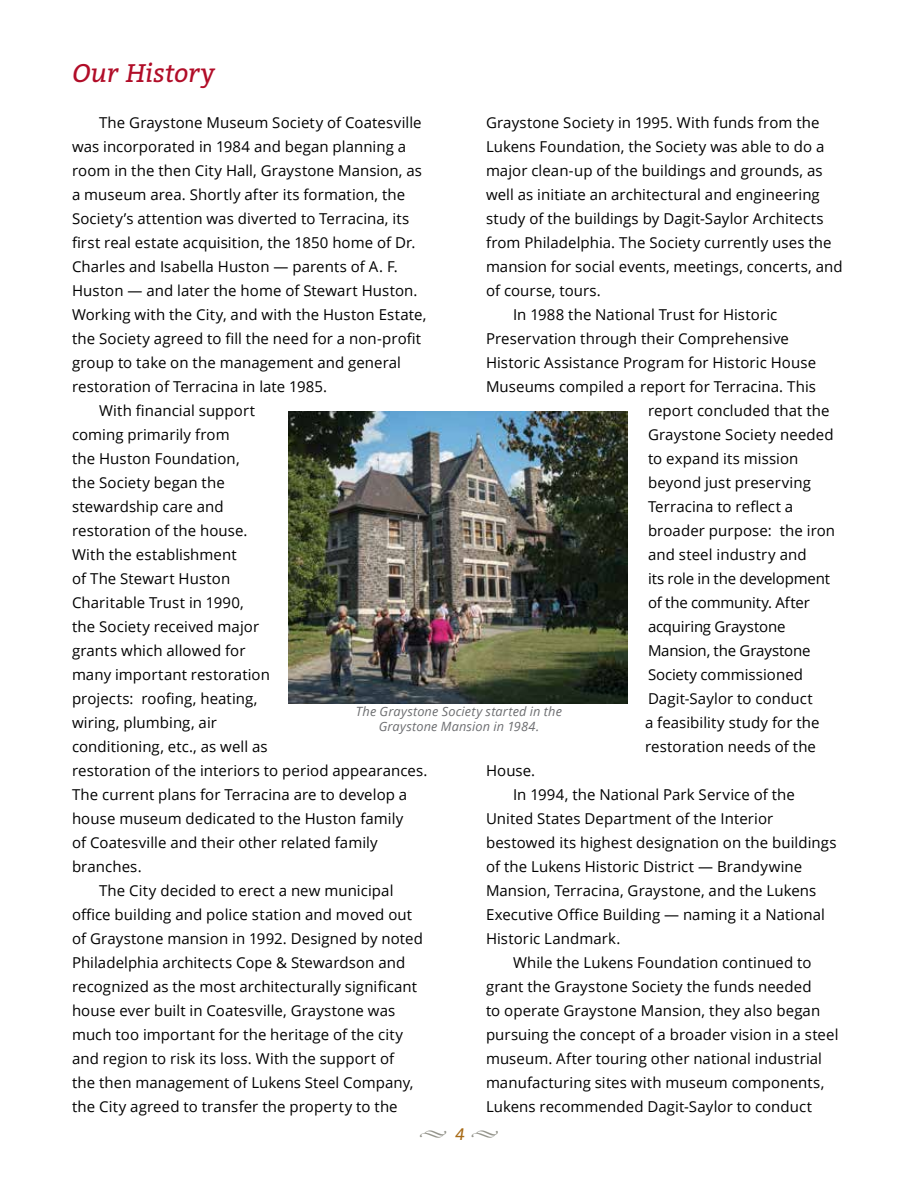
<style>
.page{position:relative;width:918px;height:1188px;background:#fff}
.page>*{position:absolute;margin:0;border:0;box-sizing:border-box;transform-origin:0 0}
.t1{font:italic 25.5px "Bitter";letter-spacing:-.01em;color:#b10d28}
.t2{font:italic 16.5px "Bitter";color:#a86b17}
.t3{font:15px "Open Sans";letter-spacing:.005em;color:#000}
.t4{font:15px "Open Sans";letter-spacing:-.015em;color:#000}
.t5{font:italic 12.75px/15px "Open Sans";letter-spacing:.01em;color:#6d6e71;text-align:center}
.s1{color:#94948b}
</style>
<div class="page">
<img style="left:288px;top:411px;width:340px;height:293px">
<h1 class="t1" style="left:72px;top:54px;width:145px">Our History</h1>
<p class="t3" style="left:99px;top:113px;width:324px">The Graystone Museum Society of Coatesville</p>
<p class="t3" style="left:72px;top:137px;width:336px">was incorporated in 1984 and began planning a</p>
<p class="t3" style="left:72px;top:161px;width:352px">room in the then City Hall, Graystone Mansion, as</p>
<p class="t3" style="left:72px;top:185px;width:335px">a museum area. Shortly after its formation, the</p>
<p class="t3" style="left:72px;top:209px;width:339px">Society’s attention was diverted to Terracina, its</p>
<p class="t3" style="left:72px;top:233px;width:345px">first real estate acquisition, the 1850 home of Dr.</p>
<p class="t3" style="left:72px;top:257px;width:327px">Charles and Isabella Huston — parents of A. F.</p>
<p class="t3" style="left:72px;top:281px;width:347px">Huston — and later the home of Stewart Huston.</p>
<p class="t3" style="left:72px;top:305px;width:356px">Working with the City, and with the Huston Estate,</p>
<p class="t3" style="left:72px;top:329px;width:351px">the Society agreed to fill the need for a non-profit</p>
<p class="t3" style="left:72px;top:353px;width:331px">group to take on the management and general</p>
<p class="t3" style="left:72px;top:377px;width:257px">restoration of Terracina in late 1985.</p>
<p class="t3" style="left:99px;top:401px;width:158px">With financial support</p>
<p class="t3" style="left:72px;top:425px;width:159px">coming primarily from</p>
<p class="t3" style="left:72px;top:449px;width:169px">the Huston Foundation,</p>
<p class="t3" style="left:72px;top:473px;width:154px">the Society began the</p>
<p class="t3" style="left:72px;top:497px;width:153px">stewardship care and</p>
<p class="t3" style="left:72px;top:521px;width:177px">restoration of the house.</p>
<p class="t3" style="left:72px;top:545px;width:166px">With the establishment</p>
<p class="t3" style="left:72px;top:569px;width:160px">of The Stewart Huston</p>
<p class="t3" style="left:72px;top:593px;width:173px">Charitable Trust in 1990,</p>
<p class="t3" style="left:72px;top:617px;width:189px">the Society received major</p>
<p class="t3" style="left:72px;top:641px;width:175px">grants which allowed for</p>
<p class="t3" style="left:72px;top:665px;width:200px">many important restoration</p>
<p class="t3" style="left:72px;top:689px;width:187px">projects: roofing, heating,</p>
<p class="t3" style="left:72px;top:713px;width:146px">wiring, plumbing, air</p>
<p class="t3" style="left:72px;top:737px;width:197px">conditioning, etc., as well as</p>
<p class="t3" style="left:72px;top:761px;width:357px">restoration of the interiors to period appearances.</p>
<p class="t3" style="left:72px;top:785px;width:337px">The current plans for Terracina are to develop a</p>
<p class="t3" style="left:72px;top:809px;width:333px">house museum dedicated to the Huston family</p>
<p class="t3" style="left:72px;top:833px;width:307px">of Coatesville and their other related family</p>
<p class="t3" style="left:72px;top:857px;width:71px">branches.</p>
<p class="t3" style="left:99px;top:881px;width:296px">The City decided to erect a new municipal</p>
<p class="t3" style="left:72px;top:905px;width:342px">office building and police station and moved out</p>
<p class="t3" style="left:72px;top:929px;width:353px">of Graystone mansion in 1992. Designed by noted</p>
<p class="t3" style="left:72px;top:953px;width:335px">Philadelphia architects Cope &amp; Stewardson and</p>
<p class="t3" style="left:72px;top:977px;width:347px">recognized as the most architecturally significant</p>
<p class="t3" style="left:72px;top:1001px;width:325px">house ever built in Coatesville, Graystone was</p>
<p class="t3" style="left:72px;top:1025px;width:333px">much too important for the heritage of the city</p>
<p class="t3" style="left:72px;top:1049px;width:324px">and region to risk its loss. With the support of</p>
<p class="t3" style="left:72px;top:1073px;width:343px">the then management of Lukens Steel Company,</p>
<p class="t3" style="left:72px;top:1097px;width:327px">the City agreed to transfer the property to the</p>
<p class="t3" style="left:486px;top:113px;width:335px">Graystone Society in 1995. With funds from the</p>
<p class="t3" style="left:486px;top:137px;width:340px">Lukens Foundation, the Society was able to do a</p>
<p class="t3" style="left:486px;top:161px;width:338px">major clean-up of the buildings and grounds, as</p>
<p class="t3" style="left:486px;top:185px;width:335px">well as initiate an architectural and engineering</p>
<p class="t3" style="left:486px;top:209px;width:339px">study of the buildings by Dagit-Saylor Architects</p>
<p class="t3" style="left:486px;top:233px;width:347px">from Philadelphia. The Society currently uses the</p>
<p class="t3" style="left:486px;top:257px;width:358px">mansion for social events, meetings, concerts, and</p>
<p class="t3" style="left:486px;top:281px;width:116px">of course, tours.</p>
<p class="t3" style="left:513px;top:305px;width:266px">In 1988 the National Trust for Historic</p>
<p class="t3" style="left:486px;top:329px;width:305px">Preservation through their Comprehensive</p>
<p class="t3" style="left:486px;top:353px;width:332px">Historic Assistance Program for Historic House</p>
<p class="t3" style="left:486px;top:377px;width:332px">Museums compiled a report for Terracina. This</p>
<p class="t3" style="left:648px;top:401px;width:183px">report concluded that the</p>
<p class="t3" style="left:648px;top:425px;width:187px">Graystone Society needed</p>
<p class="t3" style="left:648px;top:449px;width:152px">to expand its mission</p>
<p class="t3" style="left:648px;top:473px;width:164px">beyond just preserving</p>
<p class="t3" style="left:648px;top:497px;width:147px">Terracina to reflect a</p>
<p class="t3" style="left:648px;top:521px;width:189px">broader purpose: the iron</p>
<p class="t3" style="left:648px;top:545px;width:160px">and steel industry and</p>
<p class="t4" style="left:648px;top:569px;width:183px">its role in the development</p>
<p class="t4" style="left:648px;top:593px;width:163px">of the community. After</p>
<p class="t4" style="left:648px;top:617px;width:139px">acquiring Graystone</p>
<p class="t4" style="left:648px;top:641px;width:164px">Mansion, the Graystone</p>
<p class="t3" style="left:648px;top:665px;width:157px">Society commissioned</p>
<p class="t3" style="left:648px;top:689px;width:166px">Dagit-Saylor to conduct</p>
<p class="t3" style="left:645px;top:713px;width:176px">a feasibility study for the</p>
<p class="t3" style="left:645px;top:737px;width:173px">restoration needs of the</p>
<p class="t3" style="left:486px;top:761px;width:51px">House.</p>
<p class="t3" style="left:513px;top:785px;width:283px">In 1994, the National Park Service of the</p>
<p class="t3" style="left:486px;top:809px;width:289px">United States Department of the Interior</p>
<p class="t3" style="left:486px;top:833px;width:352px">bestowed its highest designation on the buildings</p>
<p class="t3" style="left:486px;top:857px;width:318px">of the Lukens Historic District — Brandywine</p>
<p class="t3" style="left:486px;top:881px;width:332px">Mansion, Terracina, Graystone, and the Lukens</p>
<p class="t3" style="left:486px;top:905px;width:341px">Executive Office Building — naming it a National</p>
<p class="t3" style="left:486px;top:929px;width:136px">Historic Landmark.</p>
<p class="t3" style="left:513px;top:953px;width:300px">While the Lukens Foundation continued to</p>
<p class="t3" style="left:486px;top:977px;width:327px">grant the Graystone Society the funds needed</p>
<p class="t3" style="left:486px;top:1001px;width:336px">to operate Graystone Mansion, they also began</p>
<p class="t3" style="left:486px;top:1025px;width:354px">pursuing the concept of a broader vision in a steel</p>
<p class="t3" style="left:486px;top:1049px;width:338px">museum. After touring other national industrial</p>
<p class="t3" style="left:486px;top:1073px;width:340px">manufacturing sites with museum components,</p>
<p class="t3" style="left:486px;top:1097px;width:328px">Lukens recommended Dagit-Saylor to conduct</p>
<p class="t5" style="left:356px;top:704px;width:208px">The Graystone Society started in the<br>Graystone Mansion in 1984.</p>
<p class="t2" style="left:419px;top:1122px;width:81px"><span class="s1">◆</span> 4 <span class="s1">◆</span></p>
</div>
